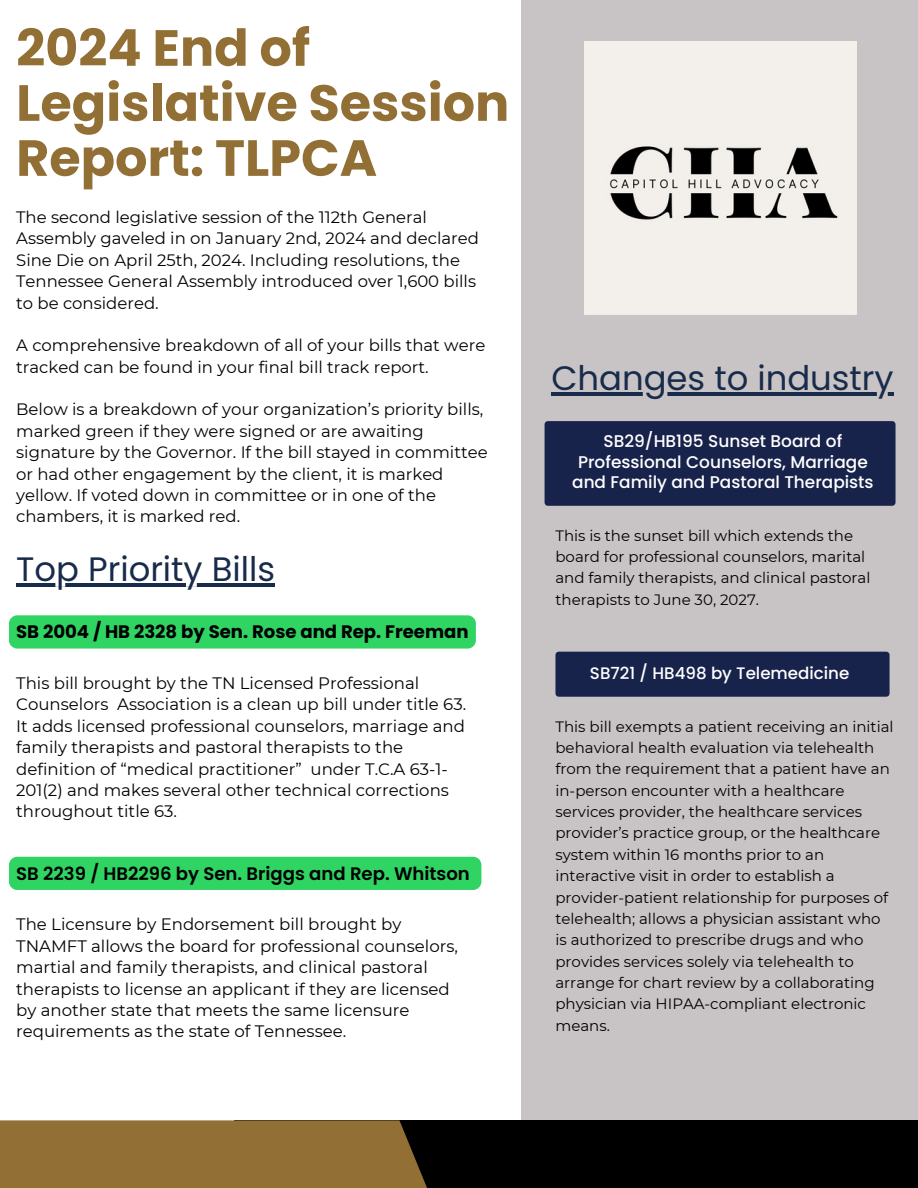
<style>
.page{position:relative;width:918px;height:1188px;background:#fff}
.page>*{position:absolute;margin:0;border:0;box-sizing:border-box;transform-origin:0 0}
.t1{font:700 50.85px/55.1px "Poppins";color:#926f34}
.t2{font:33.9px "Poppins";color:#182b4b}
.t3{font:600 18.15px "Poppins";color:#000}
.t4{font:700 18.15px "Poppins";color:#000}
.t5{font:500 16.95px/20.2px "Poppins";color:#fff;text-align:center}
.t6{font:500 16.65px "Poppins";color:#fff}
.t7{font:16.5px/21.3px "Montserrat";color:#000}
.t8{font:15px/21.3px "Montserrat";color:#000}
</style>
<div class="page">
<div style="left:521px;top:0;width:397px;height:1188px;background:#c8c3c5"></div>
<div style="left:234px;top:1120px;width:684px;height:68px;background:#000"></div>
<div style="left:0;top:1120px;width:427px;height:68px;background:#926f34"></div>
<img style="left:584px;top:42px;width:272px;height:273px">
<hr style="left:551px;top:392px;width:343px;height:4px;background:#182b4b">
<div style="left:9px;top:857px;width:472px;height:33px;background:#30d463;border-radius:8px"></div>
<hr style="left:16px;top:583px;width:259px;height:3px;background:#182b4b">
<div style="left:9px;top:615px;width:467px;height:34px;background:#30d463;border-radius:8px"></div>
<div style="left:545px;top:421px;width:351px;height:85px;background:#18234b;border-radius:3px"></div>
<div style="left:555px;top:652px;width:335px;height:45px;background:#18234b"></div>
<p class="t1" style="left:16px;top:20px;width:495px">2024 End of<br>Legislative Session<br>Report: TLPCA</p>
<h4 class="t7" style="left:16px;top:206px;width:464px">The second legislative session of the 112th General Assembly gaveled in on January 2nd, 2024 and declared Sine Die on April 25th, 2024. Including resolutions, the Tennessee General Assembly introduced over 1,600 bills to be considered.</h4>
<h2 class="t7" style="left:16px;top:335px;width:471px">A comprehensive breakdown of all of your bills that were tracked can be found in your final bill track report.</h2>
<h3 class="t7" style="left:16px;top:399px;width:473px">Below is a breakdown of your organization’s priority bills, marked green if they were signed or are awaiting signature by the Governor. If the bill stayed in committee or had other engagement by the client, it is marked yellow. If voted down in committee or in one of the chambers, it is marked red.</h3>
<h3 class="t2" style="left:16px;top:545px;width:260px">Top Priority Bills</h3>
<h4 class="t4" style="left:16px;top:619px;width:454px">SB 2004 / HB 2328 by Sen. Rose and Rep. Freeman</h4>
<h4 class="t7" style="left:16px;top:673px;width:452px">This bill brought by the TN Licensed Professional Counselors Association is a clean up bill under title 63.<br>It adds licensed professional counselors, marriage and family therapists and pastoral therapists to the definition of “medical practitioner” under T.C.A 63-1- 201(2) and makes several other technical corrections throughout title 63.</h4>
<p class="t3" style="left:16px;top:861px;width:455px">SB 2239 / HB2296 by Sen. Briggs and Rep. Whitson</p>
<h3 class="t7" style="left:16px;top:914px;width:443px">The Licensure by Endorsement bill brought by TNAMFT allows the board for professional counselors, martial and family therapists, and clinical pastoral therapists to license an applicant if they are licensed by another state that meets the same licensure requirements as the state of Tennessee.</h3>
<h2 class="t2" style="left:551px;top:355px;width:344px">Changes to industry</h2>
<h4 class="t5" style="left:572px;top:431px;width:303px">SB29/HB195 Sunset Board of<br>Professional Counselors, Marriage and Family and Pastoral Therapists</h4>
<h3 class="t8" style="left:555px;top:525px;width:317px">This is the sunset bill which extends the board for professional counselors, marital and family therapists, and clinical pastoral therapists to June 30, 2027.</h3>
<h4 class="t6" style="left:590px;top:661px;width:261px">SB721 / HB498 by Telemedicine</h4>
<h1 class="t8" style="left:555px;top:716px;width:340px">This bill exempts a patient receiving an initial behavioral health evaluation via telehealth from the requirement that a patient have an in-person encounter with a healthcare services provider, the healthcare services provider’s practice group, or the healthcare system within 16 months prior to an interactive visit in order to establish a provider-patient relationship for purposes of telehealth; allows a physician assistant who is authorized to prescribe drugs and who provides services solely via telehealth to arrange for chart review by a collaborating physician via HIPAA-compliant electronic means.</h1>
</div>
